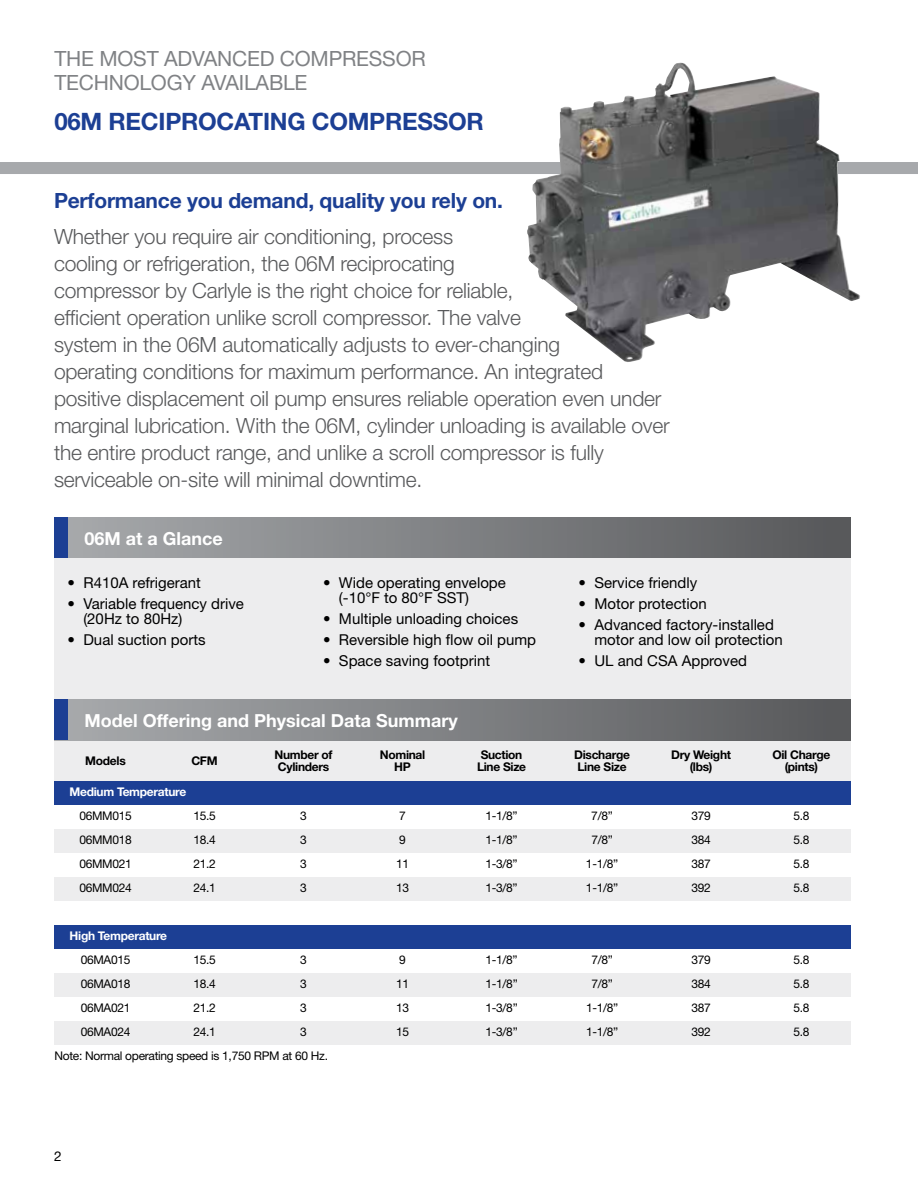
<style>
.page{position:relative;width:918px;height:1188px;background:#fff}
.page>*{position:absolute;margin:0;border:0;box-sizing:border-box;transform-origin:0 0}
.t1{font:700 24px "Helvetica Neue";letter-spacing:-.01em;color:#1c3f94}
.t2{font:300 21px/27px "Helvetica Neue";letter-spacing:-.01em;color:#58595b}
.t3{font:21px/24px "Helvetica Neue";letter-spacing:-.01em;color:#808285}
.t4{font:700 21px "Helvetica Neue";letter-spacing:-.01em;color:#1c3f94}
.t5{font:700 18px "Helvetica Neue";color:#fff}
.t6{font:15px/15px "Helvetica Neue";color:#000}
.t7{font:13.5px "Helvetica Neue";color:#000}
.t8{font:12px "Helvetica Neue";letter-spacing:-.025em;color:#000}
.t9{font:700 12px "Helvetica Neue";letter-spacing:-.025em;color:#000}
.t10{font:700 12px "Helvetica Neue";letter-spacing:-.025em;color:#fff}
</style>
<div class="page">
<div style="left:54px;top:740px;width:797px;height:41px;background:#ededee"></div>
<div style="left:54px;top:517px;width:797px;height:188px;background:#ededee"></div>
<div style="left:54px;top:517px;width:797px;height:41px;background:linear-gradient(to right,#a8aaad,#57585a)"></div>
<div style="left:54px;top:700px;width:797px;height:40px;background:linear-gradient(to right,#a8aaad,#57585a)"></div>
<div style="left:54px;top:517px;width:14px;height:41px;background:#1c3f94"></div>
<div style="left:54px;top:700px;width:14px;height:40px;background:#1c3f94"></div>
<div style="left:0;top:162px;width:918px;height:12px;background:#a7a9ac"></div>
<img style="left:527px;top:63px;width:333px;height:299px">
<div style="left:55px;top:781px;width:796px;height:24px;background:#1c3f94"></div>
<div style="left:55px;top:829px;width:796px;height:24px;background:#ededee"></div>
<div style="left:55px;top:877px;width:796px;height:24px;background:#ededee"></div>
<div style="left:55px;top:925px;width:796px;height:24px;background:#1c3f94"></div>
<div style="left:55px;top:973px;width:796px;height:24px;background:#ededee"></div>
<div style="left:55px;top:1021px;width:796px;height:24px;background:#ededee"></div>
<p class="t3" style="left:54px;top:46px;width:373px">THE MOST ADVANCED COMPRESSOR<br>TECHNOLOGY AVAILABLE</p>
<p class="t1" style="left:54px;top:106px;width:431px">06M RECIPROCATING COMPRESSOR</p>
<p class="t4" style="left:54px;top:188px;width:451px">Performance you demand, quality you rely on.</p>
<p class="t2" style="left:54px;top:223px;width:617px">Whether you require air conditioning, process<br>cooling or refrigeration, the 06M reciprocating<br>compressor by Carlyle is the right choice for reliable,<br>efficient operation unlike scroll compressor. The valve<br>system in the 06M automatically adjusts to ever-changing<br>operating conditions for maximum performance. An integrated positive displacement oil pump ensures reliable operation even under marginal lubrication. With the 06M, cylinder unloading is available over the entire product range, and unlike a scroll compressor is fully serviceable on-site will minimal downtime.</p>
<p class="t5" style="left:84px;top:527px;width:140px">06M at a Glance</p>
<p class="t6" style="left:68px;top:575px;width:135px">• R410A refrigerant</p>
<p class="t6" style="left:83px;top:596px;width:162px;text-indent:-16px">• Variable frequency drive (20Hz to 80Hz)</p>
<p class="t6" style="left:68px;top:632px;width:140px">• Dual suction ports</p>
<p class="t6" style="left:339px;top:575px;width:168px;text-indent:-16px">• Wide operating envelope (-10°F to 80°F SST)</p>
<p class="t6" style="left:323px;top:611px;width:197px">• Multiple unloading choices</p>
<p class="t6" style="left:323px;top:632px;width:215px">• Reversible high flow oil pump</p>
<p class="t6" style="left:323px;top:653px;width:168px">• Space saving footprint</p>
<p class="t5" style="left:84px;top:709px;width:375px">Model Offering and Physical Data Summary</p>
<p class="t6" style="left:579px;top:575px;width:120px">• Service friendly</p>
<p class="t6" style="left:579px;top:596px;width:130px">• Motor protection</p>
<p class="t6" style="left:594px;top:617px;width:190px;text-indent:-16px">• Advanced factory-installed motor and low oil protection</p>
<p class="t6" style="left:579px;top:653px;width:170px">• UL and CSA Approved</p>
<p class="t9" style="left:85px;top:753px;width:42px">Models</p>
<p class="t9" style="left:191px;top:753px;width:28px">CFM</p>
<p class="t9" style="left:275px;top:747px;width:60px">Number of</p>
<p class="t9" style="left:380px;top:747px;width:47px">Nominal</p>
<p class="t9" style="left:481px;top:747px;width:43px">Suction</p>
<p class="t9" style="left:574px;top:747px;width:57px">Discharge</p>
<p class="t9" style="left:671px;top:747px;width:61px">Dry Weight</p>
<p class="t9" style="left:772px;top:747px;width:59px">Oil Charge</p>
<p class="t9" style="left:278px;top:759px;width:53px">Cylinders</p>
<p class="t9" style="left:394px;top:759px;width:18px">HP</p>
<p class="t9" style="left:477px;top:759px;width:51px">Line Size</p>
<p class="t9" style="left:578px;top:759px;width:51px">Line Size</p>
<p class="t9" style="left:690px;top:759px;width:24px">(lbs)</p>
<p class="t9" style="left:785px;top:759px;width:35px">(pints)</p>
<p class="t10" style="left:70px;top:785px;width:118px">Medium Temperature</p>
<p class="t8" style="left:79px;top:809px;width:54px">06MM015</p>
<p class="t8" style="left:193px;top:809px;width:24px">15.5</p>
<p class="t8" style="left:300px;top:809px;width:8px">3</p>
<p class="t8" style="left:399px;top:809px;width:8px">7</p>
<p class="t8" style="left:485px;top:809px;width:34px">1-1/8”</p>
<p class="t8" style="left:591px;top:809px;width:23px">7/8”</p>
<p class="t8" style="left:691px;top:809px;width:21px">379</p>
<p class="t8" style="left:793px;top:809px;width:18px">5.8</p>
<p class="t8" style="left:79px;top:833px;width:54px">06MM018</p>
<p class="t8" style="left:193px;top:833px;width:24px">18.4</p>
<p class="t8" style="left:300px;top:833px;width:8px">3</p>
<p class="t8" style="left:399px;top:833px;width:8px">9</p>
<p class="t8" style="left:485px;top:833px;width:34px">1-1/8”</p>
<p class="t8" style="left:591px;top:833px;width:23px">7/8”</p>
<p class="t8" style="left:691px;top:833px;width:21px">384</p>
<p class="t8" style="left:793px;top:833px;width:18px">5.8</p>
<p class="t8" style="left:79px;top:857px;width:54px">06MM021</p>
<p class="t8" style="left:193px;top:857px;width:24px">21.2</p>
<p class="t8" style="left:300px;top:857px;width:8px">3</p>
<p class="t8" style="left:396px;top:857px;width:15px">11</p>
<p class="t8" style="left:485px;top:857px;width:34px">1-3/8”</p>
<p class="t8" style="left:586px;top:857px;width:34px">1-1/8”</p>
<p class="t8" style="left:691px;top:857px;width:21px">387</p>
<p class="t8" style="left:793px;top:857px;width:18px">5.8</p>
<p class="t8" style="left:79px;top:881px;width:54px">06MM024</p>
<p class="t8" style="left:193px;top:881px;width:24px">24.1</p>
<p class="t8" style="left:300px;top:881px;width:8px">3</p>
<p class="t8" style="left:396px;top:881px;width:15px">13</p>
<p class="t8" style="left:485px;top:881px;width:34px">1-3/8”</p>
<p class="t8" style="left:586px;top:881px;width:34px">1-1/8”</p>
<p class="t8" style="left:691px;top:881px;width:21px">392</p>
<p class="t8" style="left:793px;top:881px;width:18px">5.8</p>
<p class="t10" style="left:70px;top:929px;width:99px">High Temperature</p>
<p class="t8" style="left:81px;top:953px;width:51px">06MA015</p>
<p class="t8" style="left:193px;top:953px;width:24px">15.5</p>
<p class="t8" style="left:300px;top:953px;width:8px">3</p>
<p class="t8" style="left:399px;top:953px;width:8px">9</p>
<p class="t8" style="left:485px;top:953px;width:34px">1-1/8”</p>
<p class="t8" style="left:591px;top:953px;width:23px">7/8”</p>
<p class="t8" style="left:691px;top:953px;width:21px">379</p>
<p class="t8" style="left:793px;top:953px;width:18px">5.8</p>
<p class="t8" style="left:81px;top:977px;width:51px">06MA018</p>
<p class="t8" style="left:193px;top:977px;width:24px">18.4</p>
<p class="t8" style="left:300px;top:977px;width:8px">3</p>
<p class="t8" style="left:396px;top:977px;width:15px">11</p>
<p class="t8" style="left:485px;top:977px;width:34px">1-1/8”</p>
<p class="t8" style="left:591px;top:977px;width:23px">7/8”</p>
<p class="t8" style="left:691px;top:977px;width:21px">384</p>
<p class="t8" style="left:793px;top:977px;width:18px">5.8</p>
<p class="t8" style="left:81px;top:1001px;width:51px">06MA021</p>
<p class="t8" style="left:193px;top:1001px;width:24px">21.2</p>
<p class="t8" style="left:300px;top:1001px;width:8px">3</p>
<p class="t8" style="left:396px;top:1001px;width:15px">13</p>
<p class="t8" style="left:486px;top:1001px;width:34px">1-3/8”</p>
<p class="t8" style="left:586px;top:1001px;width:34px">1-1/8”</p>
<p class="t8" style="left:691px;top:1001px;width:21px">387</p>
<p class="t8" style="left:793px;top:1001px;width:18px">5.8</p>
<p class="t8" style="left:81px;top:1025px;width:51px">06MA024</p>
<p class="t8" style="left:193px;top:1025px;width:24px">24.1</p>
<p class="t8" style="left:300px;top:1025px;width:8px">3</p>
<p class="t8" style="left:396px;top:1025px;width:15px">15</p>
<p class="t8" style="left:486px;top:1025px;width:34px">1-3/8”</p>
<p class="t8" style="left:586px;top:1025px;width:34px">1-1/8”</p>
<p class="t8" style="left:691px;top:1025px;width:21px">392</p>
<p class="t8" style="left:793px;top:1025px;width:18px">5.8</p>
<p class="t8" style="left:55px;top:1049px;width:275px">Note: Normal operating speed is 1,750 RPM at 60 Hz.</p>
<p class="t7" style="left:54px;top:1148px;width:9px">2</p>
</div>
